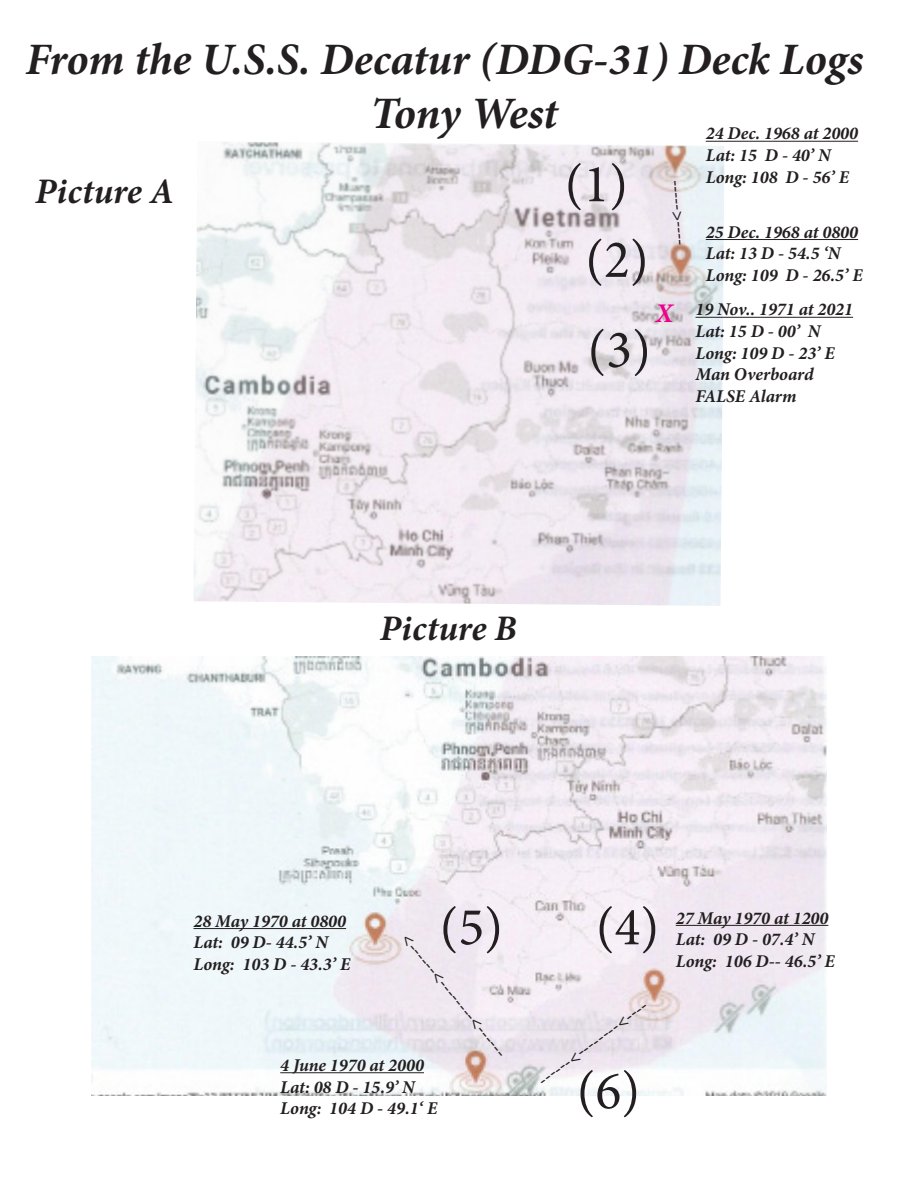
<style>
.page{position:relative;width:918px;height:1188px;background:#fff}
.page>*{position:absolute;margin:0;border:0;box-sizing:border-box;transform-origin:0 0}
.t1{font:54px "Minion Pro";color:#231f20}
.t2{font:italic 700 45px "Minion Pro";letter-spacing:-.005em;color:#231f20}
.t3{font:italic 700 36px "Minion Pro";color:#231f20}
.t4{font:italic 700 27px "Minion Pro";color:#ed028c}
.t5{font:italic 700 18px/21.6px "Minion Pro";color:#231f20}
</style>
<div class="page">
<img style="left:193px;top:141px;width:532px;height:465px">
<hr style="left:706px;top:239px;width:152px;height:1px;background:#231f20">
<hr style="left:706px;top:141px;width:152px;height:1px;background:#231f20">
<hr style="left:696px;top:317px;width:157px;height:1px;background:#231f20">
<img style="left:91px;top:657px;width:736px;height:439px">
<hr style="left:193px;top:928px;width:153px;height:1px;background:#231f20">
<hr style="left:676px;top:925px;width:152px;height:1px;background:#231f20">
<hr style="left:280px;top:1072px;width:144px;height:1px;background:#231f20">
<svg style="left:541px;top:1005px;width:105px;height:78px"></svg>
<p class="t2" style="left:25px;top:27px;width:839px">From the U.S.S. Decatur (DDG-31) Deck Logs</p>
<p class="t2" style="left:370px;top:81px;width:189px">Tony West</p>
<p class="t5" style="left:706px;top:123px;width:154px">24 Dec. 1968 at 2000</p>
<p class="t5" style="left:706px;top:144px;width:126px">Lat: 15 D - 40’ N</p>
<p class="t5" style="left:706px;top:166px;width:145px">Long: 108 D - 56’ E</p>
<p class="t1" style="left:565px;top:148px;width:65px">(1)</p>
<p class="t1" style="left:585px;top:223px;width:65px">(2)</p>
<p class="t3" style="left:35px;top:166px;width:140px">Picture A</p>
<p class="t5" style="left:667px;top:246px;width:67px;rotate:-94deg">----&lt;-----</p>
<p class="t5" style="left:706px;top:221px;width:154px">25 Dec. 1968 at 0800</p>
<p class="t5" style="left:706px;top:242px;width:136px">Lat: 13 D - 54.5 ‘N</p>
<p class="t5" style="left:706px;top:264px;width:158px">Long: 109 D - 26.5’ E</p>
<p class="t1" style="left:588px;top:314px;width:65px">(3)</p>
<p class="t4" style="left:656px;top:294px;width:19px">X</p>
<p class="t5" style="left:696px;top:299px;width:159px">19 Nov.. 1971 at 2021</p>
<p class="t5" style="left:696px;top:320px;width:126px">Lat: 15 D - 00’ N</p>
<p class="t5" style="left:696px;top:342px;width:141px">Long: 109 D - 23’ E<br>Man Overboard</p>
<p class="t5" style="left:696px;top:385px;width:103px">FALSE Alarm</p>
<p class="t3" style="left:380px;top:603px;width:138px">Picture B</p>
<p class="t5" style="left:193px;top:910px;width:154px">28 May 1970 at 0800</p>
<p class="t5" style="left:193px;top:932px;width:136px">Lat: 09 D- 44.5’ N</p>
<p class="t5" style="left:193px;top:953px;width:158px">Long: 103 D - 43.3’ E</p>
<p class="t1" style="left:440px;top:891px;width:65px">(5)</p>
<p class="t1" style="left:596px;top:891px;width:65px">(4)</p>
<p class="t5" style="left:414px;top:928px;width:156px;rotate:51deg">&lt;------&lt;--------&lt;------</p>
<p class="t5" style="left:676px;top:907px;width:154px">27 May 1970 at 1200</p>
<p class="t5" style="left:676px;top:928px;width:140px">Lat: 09 D - 07.4’ N</p>
<p class="t5" style="left:676px;top:950px;width:161px">Long: 106 D-- 46.5’ E</p>
<p class="t5" style="left:280px;top:1054px;width:145px">4 June 1970 at 2000</p>
<p class="t5" style="left:280px;top:1076px;width:159px">Lat: 08 D - 15.9’ N<br>Long: 104 D - 49.1‘ E</p>
<p class="t1" style="left:577px;top:1055px;width:65px">(6)</p>
</div>
